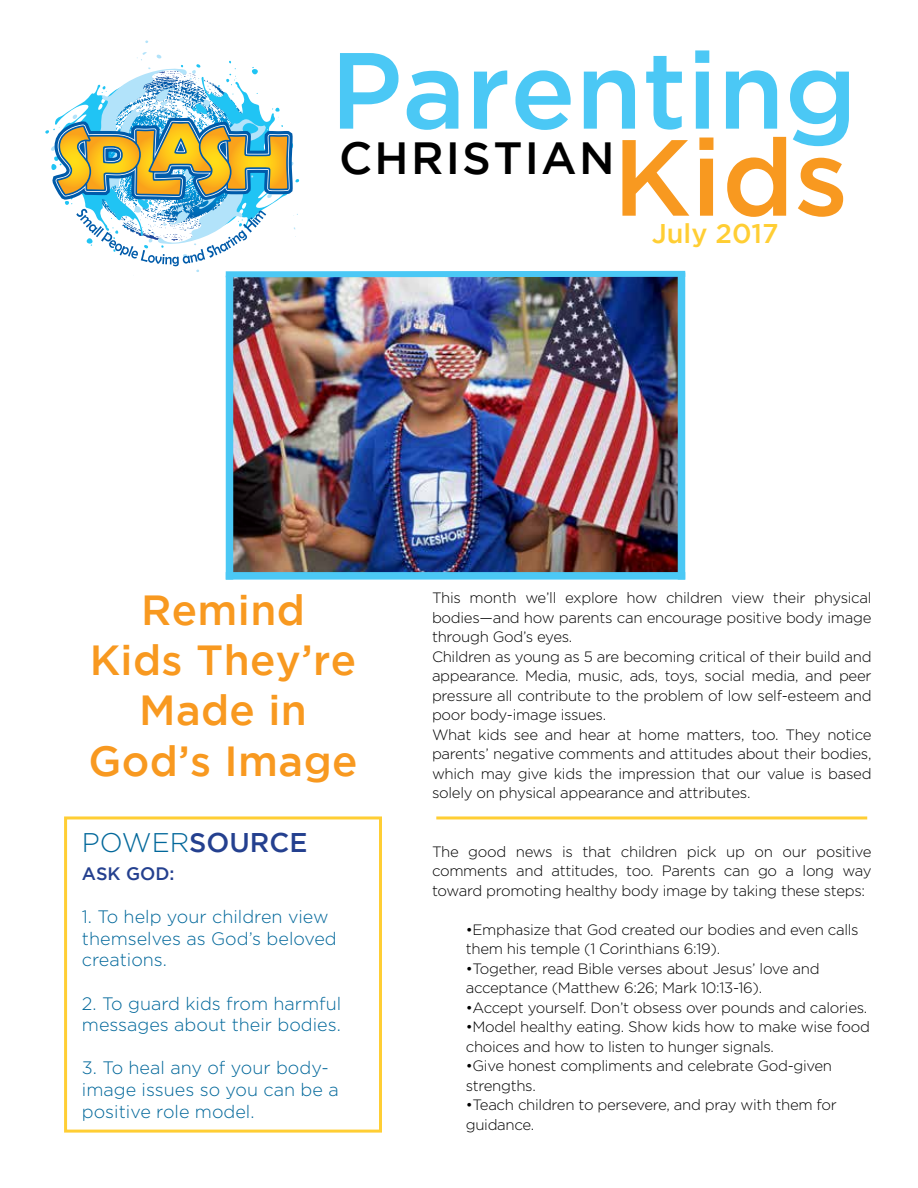
<style>
.page{position:relative;width:918px;height:1188px;background:#fff}
.page>*{position:absolute;margin:0;border:0;box-sizing:border-box;transform-origin:0 0}
.t1{font:500 108px "Gotham";color:#4bc8f5}
.t2{font:500 108px "Gotham";color:#f89920}
.t3{font:500 45px "Gotham";letter-spacing:.05em;color:#000}
.t4{font:500 42px/50.4px "Gotham";letter-spacing:.01em;color:#f89920;text-align:center}
.t5{font:500 27px "Gotham";color:#24408f}
.t6{font:500 27px "Gotham";color:#ffce34}
.t7{font:300 18px/21.6px "Gotham";color:#01679a}
.t8{font:500 18px "Gotham";color:#24408f}
.t9{font:300 15px/19.5px "Gotham";letter-spacing:-.02em;color:#000}
.s1{font-weight:300;color:#01679a}
</style>
<div class="page">
<hr style="left:436px;top:816px;width:431px;height:3px;background:#ffce34">
<div style="left:64px;top:816px;width:318px;height:317px;border:3px solid #ffce34"></div>
<img style="left:233px;top:280px;width:445px;height:292px">
<div style="left:678px;top:272px;width:7px;height:308px;background:#4bc8f5"></div>
<svg style="left:45px;top:40px;width:641px;height:240px"></svg>
<div style="left:226px;top:276px;width:7px;height:304px;background:#4bc8f5"></div>
<div style="left:226px;top:572px;width:459px;height:8px;background:#4bc8f5"></div>
<h1 class="t1" style="left:330px;top:29px;width:528px">Parenting</h1>
<h2 class="t3" style="left:339px;top:132px;width:277px">CHRISTIAN</h2>
<h1 class="t2" style="left:613px;top:116px;width:237px">Kids</h1>
<h3 class="t6" style="left:652px;top:219px;width:128px">July 2017</h3>
<h3 class="t4" style="left:88px;top:584px;width:271px">Remind<br>Kids They’re<br>Made in<br>God’s Image</h3>
<h3 class="t5" style="left:82px;top:827px;width:227px"><span class="s1">POWER</span>SOURCE</h3>
<p class="t8" style="left:82px;top:863px;width:94px">ASK GOD:</p>
<p class="t7" style="left:82px;top:906px;width:256px">1. To help your children view themselves as God’s beloved creations.</p>
<p class="t7" style="left:82px;top:992px;width:261px">2. To guard kids from harmful messages about their bodies.</p>
<p class="t7" style="left:82px;top:1057px;width:258px">3. To heal any of your body&shy;image issues so you can be a positive role model.</p>
<p class="t9" style="left:432px;top:588px;width:441px">This month we’ll explore how children view their physical bodies—and how parents can encourage positive body image through God’s eyes.<br>Children as young as 5 are becoming critical of their build and appearance. Media, music, ads, toys, social media, and peer pressure all contribute to the problem of low self-esteem and poor body-image issues.<br>What kids see and hear at home matters, too. They notice parents’ negative comments and attitudes about their bodies, which may give kids the impression that our value is based solely on physical appearance and attributes.</p>
<p class="t9" style="left:432px;top:842px;width:441px;text-align:justify">The good news is that children pick up on our positive comments and attitudes, too. Parents can go a long way toward promoting healthy body image by taking these steps:</p>
<p class="t9" style="left:466px;top:920px;width:394px">•Emphasize that God created our bodies and even calls them his temple (1 Corinthians 6:19).</p>
<p class="t9" style="left:466px;top:959px;width:355px">•Together, read Bible verses about Jesus’ love and acceptance (Matthew 6:26; Mark 10:13-16).</p>
<p class="t9" style="left:466px;top:998px;width:403px">•Accept yourself. Don’t obsess over pounds and calories.</p>
<p class="t9" style="left:466px;top:1017px;width:406px">•Model healthy eating. Show kids how to make wise food choices and how to listen to hunger signals.</p>
<p class="t9" style="left:466px;top:1056px;width:368px">•Give honest compliments and celebrate God-given strengths.</p>
<p class="t9" style="left:466px;top:1095px;width:373px">•Teach children to persevere, and pray with them for guidance.</p>
</div>
